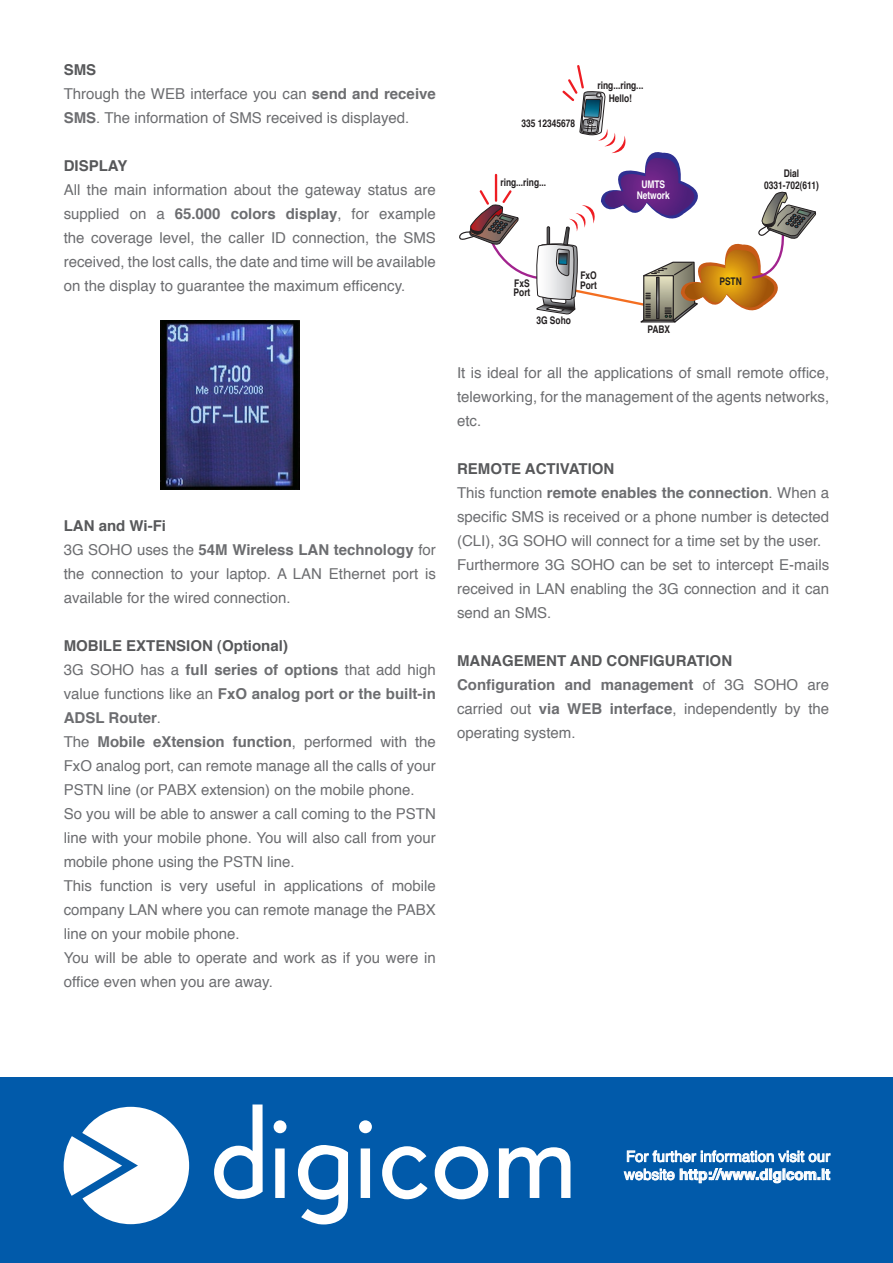
<style>
.page{position:relative;width:893px;height:1263px;background:#fff}
.page>*{position:absolute;margin:0;border:0;box-sizing:border-box;transform-origin:0 0}
.t1{font:15px/24px "Helvetica";color:#6c6d70}
.t2{font:15px/18px "Helvetica";color:#fff}
.t3{font:700 15px "Helvetica";color:#57585a}
.t4{font:700 10.5px/9.3px "Helvetica";color:#231f20;scale:.8 1}
.t5{font:700 10.5px/10.5px "Helvetica";color:#fff;text-align:center;scale:.8 1}
.s1{font-weight:700;color:#57585a}
.s2{font-weight:700}
</style>
<div class="page">
<div style="left:0;top:1077px;width:893px;height:186px;background:#015aaa"></div>
<svg style="left:64px;top:1107px;width:125px;height:117px"></svg>
<svg style="left:274px;top:1120px;width:12px;height:78px"></svg>
<svg style="left:359px;top:1120px;width:13px;height:78px"></svg>
<svg style="left:382px;top:1146px;width:45px;height:53px"></svg>
<svg style="left:435px;top:1146px;width:53px;height:53px"></svg>
<svg style="left:214px;top:1104px;width:49px;height:95px"></svg>
<svg style="left:298px;top:1145px;width:50px;height:79px"></svg>
<svg style="left:499px;top:1147px;width:71px;height:51px"></svg>
<svg style="left:623px;top:1150px;width:208px;height:34px"></svg>
<img style="left:161px;top:321px;width:138px;height:168px">
<svg style="left:459px;top:65px;width:357px;height:258px"></svg>
<p class="t1" style="left:64px;top:58px;width:374px"><span class="s1">SMS<br></span>Through the WEB interface you can <span class="s2">send and receive<br>SMS</span>. The information of SMS received is displayed.</p>
<p class="t3" style="left:64px;top:153px;width:65px">DISPLAY</p>
<p class="t1" style="left:64px;top:178px;width:374px;text-align:justify">All the main information about the gateway status are supplied on a <span class="s2">65.000 colors display</span>, for example the coverage level, the caller ID connection, the SMS received, the lost calls, the date and time will be available on the display to guarantee the maximum efficency.</p>
<p class="t1" style="left:64px;top:514px;width:374px"><span class="s1">LAN and Wi-Fi<br></span>3G SOHO uses the <span class="s2">54M Wireless LAN technology</span> for the connection to your laptop. A LAN Ethernet port is available for the wired connection.</p>
<p class="t1" style="left:64px;top:634px;width:374px"><span class="s1">MOBILE EXTENSION (Optional)<br></span>3G SOHO has a <span class="s2">full series of options</span> that add high value functions like an <span class="s2">FxO analog port or the built-in ADSL Router</span>.<br>The <span class="s2">Mobile eXtension function</span>, performed with the FxO analog port, can remote manage all the calls of your PSTN line (or PABX extension) on the mobile phone.<br>So you will be able to answer a call coming to the PSTN line with your mobile phone. You will also call from your mobile phone using the PSTN line.<br>This function is very useful in applications of mobile company LAN where you can remote manage the PABX line on your mobile phone.<br>You will be able to operate and work as if you were in office even when you are away.</p>
<p class="t4" style="left:521px;top:118px;width:69px">335 12345678</p>
<p class="t4" style="left:500px;top:177px;width:59px">ring...ring...</p>
<p class="t4" style="left:597px;top:78px;width:59px;line-height:12.6px;text-align:center">ring...ring...<br>Hello!</p>
<p class="t5" style="left:637px;top:179px;width:43px">UMTS<br>Network</p>
<p class="t4" style="left:514px;top:278px;width:23px">FxS<br>Port</p>
<p class="t4" style="left:536px;top:315px;width:45px">3G Soho</p>
<p class="t4" style="left:580px;top:270px;width:23px">FxO<br>Port</p>
<p class="t4" style="left:647px;top:324px;width:30px">PABX</p>
<p class="t4" style="left:764px;top:166px;width:70px;line-height:12.6px;text-align:center">Dial<br>0331-702(611)</p>
<p class="t4" style="left:719px;top:276px;width:30px">PSTN</p>
<p class="t1" style="left:457px;top:360px;width:374px;text-align:justify">It is ideal for all the applications of small remote office, teleworking, for the management of the agents networks, etc.</p>
<p class="t1" style="left:457px;top:456px;width:374px"><span class="s1">REMOTE ACTIVATION<br></span>This function <span class="s2">remote enables the connection</span>. When a specific SMS is received or a phone number is detected (CLI), 3G SOHO will connect for a time set by the user.<br>Furthermore 3G SOHO can be set to intercept E-mails received in LAN enabling the 3G connection and it can send an SMS.</p>
<p class="t1" style="left:457px;top:648px;width:374px"><span class="s1">MANAGEMENT AND CONFIGURATION </span><span class="s2">Configuration and management</span> of 3G SOHO are carried out <span class="s2">via WEB interface</span>, independently by the operating system.</p>
<p class="t2" style="left:624px;top:1147px;width:208px">For further information visit our website <span class="s2">http://www.digicom.it</span></p>
</div>
